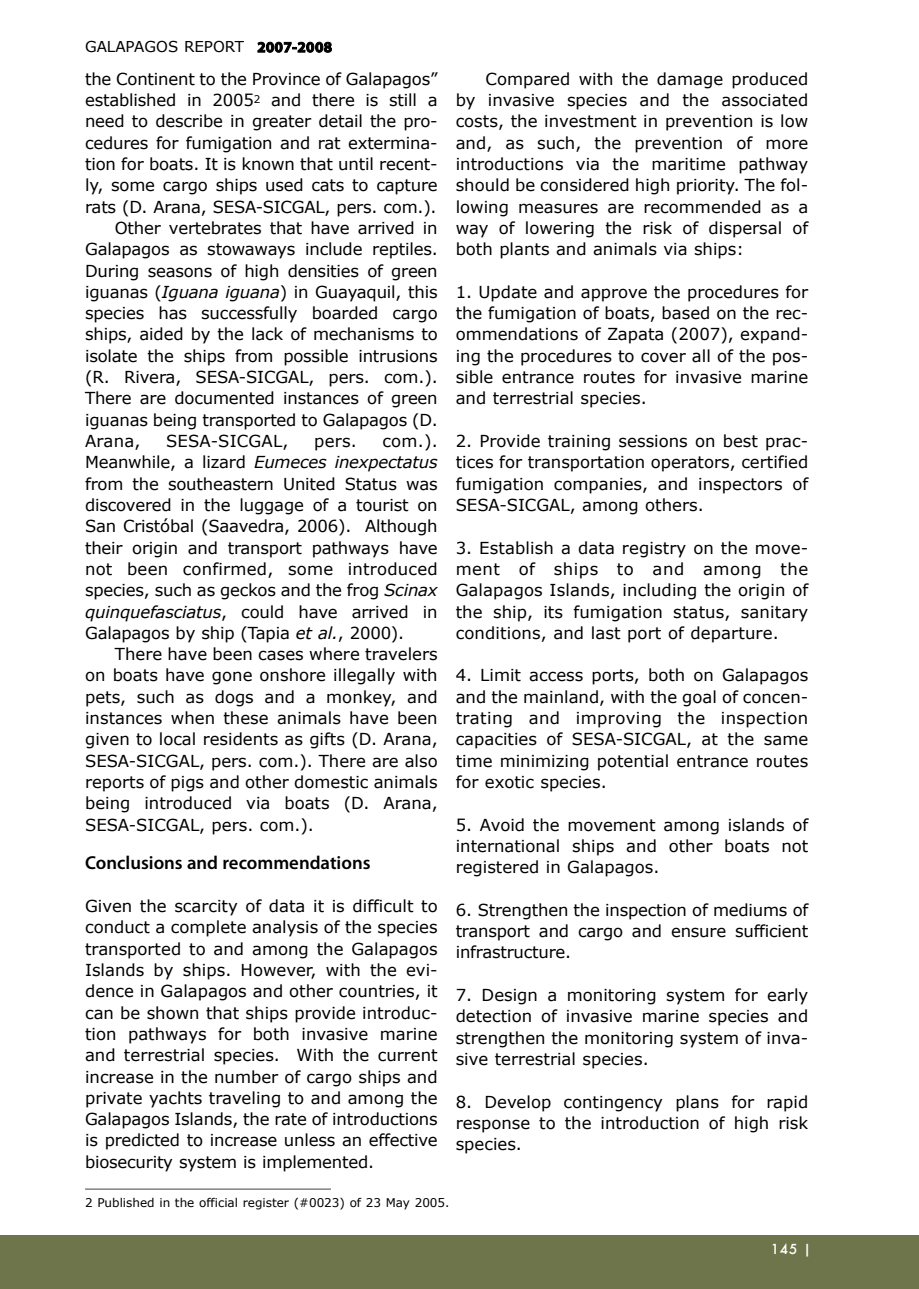
<style>
.page{position:relative;width:919px;height:1289px;background:#fff}
.page>*{position:absolute;margin:0;border:0;box-sizing:border-box;transform-origin:0 0}
.t1{font:600 18.75px "Myriad Pro";color:#000}
.t2{font:16.5px/21.3px "Verdana";letter-spacing:-.01em;color:#000;text-align:justify}
.t3{font:16.5px "Verdana";letter-spacing:.01em;color:#000}
.t4{font:15px "Verdana";color:#000}
.t5{font:500 13.5px "Futura";color:#fff}
.t6{font:12px "Verdana";color:#000}
.s1{font-family:"Myriad Pro";font-weight:700}
.s2{font-style:italic}
</style>
<div class="page">
<div style="left:0;top:1234px;width:918px;height:54px;background:#6f754b"></div>
<hr style="left:85px;top:1188px;width:246px;height:1px;background:#808080">
<p class="t4" style="left:85px;top:37px;width:248px">GALAPAGOS REPORT <span class="s1">2007-2008</span></p>
<p class="t2" style="left:85px;top:67px;width:354px">the Continent to the Province of Galapagos”</p>
<p class="t2" style="left:85px;top:89px;width:354px">established in 2005<sup>2</sup> and there is still a</p>
<p class="t2" style="left:85px;top:110px;width:354px">need to describe in greater detail the pro-</p>
<p class="t2" style="left:85px;top:131px;width:354px">cedures for fumigation and rat extermina-</p>
<p class="t2" style="left:85px;top:153px;width:354px">tion for boats. It is known that until recent-</p>
<p class="t2" style="left:85px;top:174px;width:354px">ly, some cargo ships used cats to capture</p>
<p class="t2" style="left:85px;top:195px;width:353px">rats (D. Arana, SESA-SICGAL, pers. com.).</p>
<p class="t2" style="left:115px;top:217px;width:324px">Other vertebrates that have arrived in</p>
<p class="t2" style="left:85px;top:238px;width:354px">Galapagos as stowaways include reptiles.</p>
<p class="t2" style="left:85px;top:259px;width:354px">During seasons of high densities of green</p>
<p class="t2" style="left:85px;top:280px;width:354px">iguanas (<span class="s2">Iguana iguana</span>) in Guayaquil, this</p>
<p class="t2" style="left:85px;top:302px;width:354px">species has successfully boarded cargo</p>
<p class="t2" style="left:85px;top:323px;width:354px">ships, aided by the lack of mechanisms to</p>
<p class="t2" style="left:85px;top:344px;width:354px">isolate the ships from possible intrusions</p>
<p class="t2" style="left:85px;top:366px;width:354px">(R. Rivera, SESA-SICGAL, pers. com.).</p>
<p class="t2" style="left:85px;top:387px;width:354px">There are documented instances of green</p>
<p class="t2" style="left:85px;top:408px;width:354px">iguanas being transported to Galapagos (D.</p>
<p class="t2" style="left:85px;top:430px;width:57px">Arana,</p>
<p class="t3" style="left:166px;top:430px;width:124px">SESA-SICGAL,</p>
<p class="t2" style="left:314px;top:430px;width:44px">pers.</p>
<p class="t2" style="left:85px;top:430px;width:354px;text-indent:297px">com.).<br>Meanwhile, a lizard <span class="s2">Eumeces inexpectatus </span>from the southeastern United Status was discovered in the luggage of a tourist on San Cristóbal (Saavedra, 2006). Although their origin and transport pathways have not been confirmed, some introduced species, such as geckos and the frog <span class="s2">Scinax quinquefasciatus</span>, could have arrived in Galapagos by ship (Tapia <span class="s2">et al.</span>, 2000).</p>
<p class="t2" style="left:85px;top:643px;width:354px;text-indent:30px">There have been cases where travelers on boats have gone onshore illegally with pets, such as dogs and a monkey, and instances when these animals have been given to local residents as gifts (D. Arana, SESA-SICGAL, pers. com.). There are also reports of pigs and other domestic animals being introduced via boats (D. Arana, SESA-SICGAL, pers. com.).</p>
<p class="t1" style="left:85px;top:856px;width:287px">Conclusions and recommendations</p>
<p class="t2" style="left:85px;top:894px;width:354px">Given the scarcity of data it is difficult to conduct a complete analysis of the species transported to and among the Galapagos Islands by ships. However, with the evi&shy;dence in Galapagos and other countries, it can be shown that ships provide introduc&shy;tion pathways for both invasive marine and terrestrial species. With the current increase in the number of cargo ships and private yachts traveling to and among the Galapagos Islands, the rate of introductions is predicted to increase unless an effective biosecurity system is implemented.</p>
<p class="t2" style="left:455px;top:67px;width:354px;text-indent:30px">Compared with the damage produced by invasive species and the associated costs, the investment in prevention is low and, as such, the prevention of more introductions via the maritime pathway should be considered high priority. The fol&shy;lowing measures are recommended as a way of lowering the risk of dispersal of both plants and animals via ships:</p>
<p class="t2" style="left:455px;top:280px;width:354px">1. Update and approve the procedures for the fumigation of boats, based on the rec&shy;ommendations of Zapata (2007), expand&shy;ing the procedures to cover all of the pos&shy;sible entrance routes for invasive marine and terrestrial species.</p>
<p class="t2" style="left:455px;top:430px;width:354px">2. Provide training sessions on best prac&shy;tices for transportation operators, certified fumigation companies, and inspectors of SESA-SICGAL, among others.</p>
<p class="t2" style="left:455px;top:536px;width:354px">3. Establish a data registry on the move&shy;ment of ships to and among the Galapagos Islands, including the origin of the ship, its fumigation status, sanitary conditions, and last port of departure.</p>
<p class="t2" style="left:455px;top:664px;width:354px">4. Limit access ports, both on Galapagos and the mainland, with the goal of concen&shy;trating and improving the inspection capacities of SESA-SICGAL, at the same time minimizing potential entrance routes for exotic species.</p>
<p class="t2" style="left:455px;top:813px;width:354px">5. Avoid the movement among islands of international ships and other boats not registered in Galapagos.</p>
<p class="t2" style="left:455px;top:898px;width:354px">6. Strengthen the inspection of mediums of transport and cargo and ensure sufficient infrastructure.</p>
<p class="t2" style="left:455px;top:983px;width:354px">7. Design a monitoring system for early detection of invasive marine species and strengthen the monitoring system of inva&shy;sive terrestrial species.</p>
<p class="t2" style="left:455px;top:1090px;width:354px">8. Develop contingency plans for rapid response to the introduction of high risk species.</p>
<p class="t6" style="left:85px;top:1194px;width:366px">2 Published in the official register (#0023) of 23 May 2005.</p>
<p class="t5" style="left:770px;top:1239px;width:42px">145 |</p>
</div>
